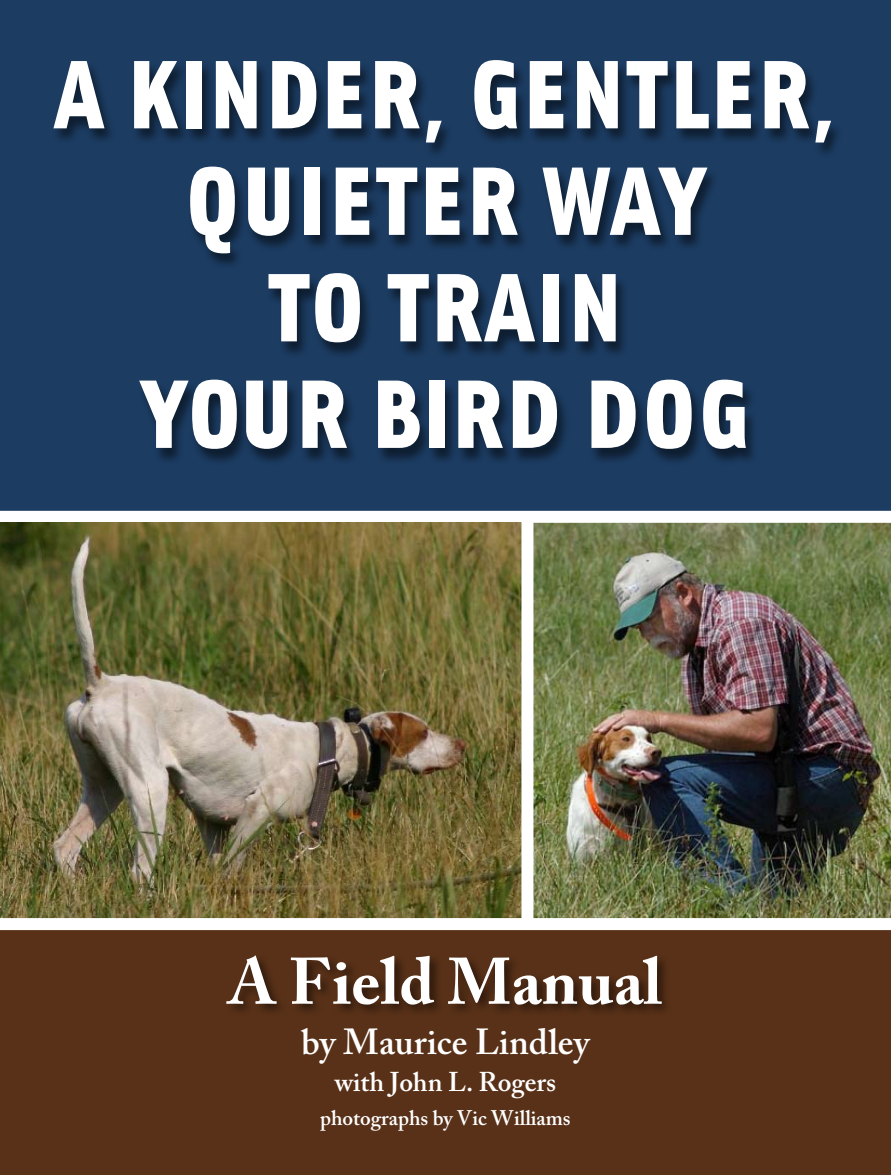
<style>
.page{position:relative;width:891px;height:1175px;background:#fff}
.page>*{position:absolute;margin:0;border:0;box-sizing:border-box;transform-origin:0 0}
.t1{font:900 97.5px/106.5px "Solex";letter-spacing:.04em;color:#fff;text-align:center}
.t2{font:700 64.95px "Adobe Caslon Pro";color:#fff}
.t3{font:600 36px "Adobe Caslon Pro";color:#fff}
.t4{font:600 27px "Adobe Caslon Pro";color:#fff}
.t5{font:600 21px "Adobe Caslon Pro";color:#fff}
.s1{font-size:88.5px}
</style>
<div class="page">
<div style="left:0;top:0;width:891px;height:547px;background:#1c3c62"></div>
<div style="left:0;top:930px;width:891px;height:245px;background:#593118"></div>
<div style="left:51px;top:61px;width:792px;height:405px;background:#000;opacity:.5"></div>
<div style="left:223px;top:951px;width:450px;height:65px;background:#000;opacity:.5"></div>
<img style="left:533px;top:523px;width:358px;height:395px">
<div style="left:0;top:511px;width:891px;height:12px;background:#fff"></div>
<img style="left:0;top:522px;width:521px;height:396px">
<div style="left:521px;top:516px;width:12px;height:408px;background:#fff"></div>
<p class="t1" style="left:56px;top:35px;width:781px">A KINDER<span class="s1">,</span> GENTLER<span class="s1">,<br></span>QUIETER WAY<br>TO TRAIN<br>YOUR BIRD DOG</p>
<p class="t2" style="left:229px;top:943px;width:435px">A Field Manual</p>
<p class="t3" style="left:301px;top:1020px;width:290px">by Maurice Lindley</p>
<p class="t4" style="left:335px;top:1065px;width:223px">with John L. Rogers</p>
<p class="t5" style="left:320px;top:1105px;width:252px">photographs by Vic Williams</p>
</div>
